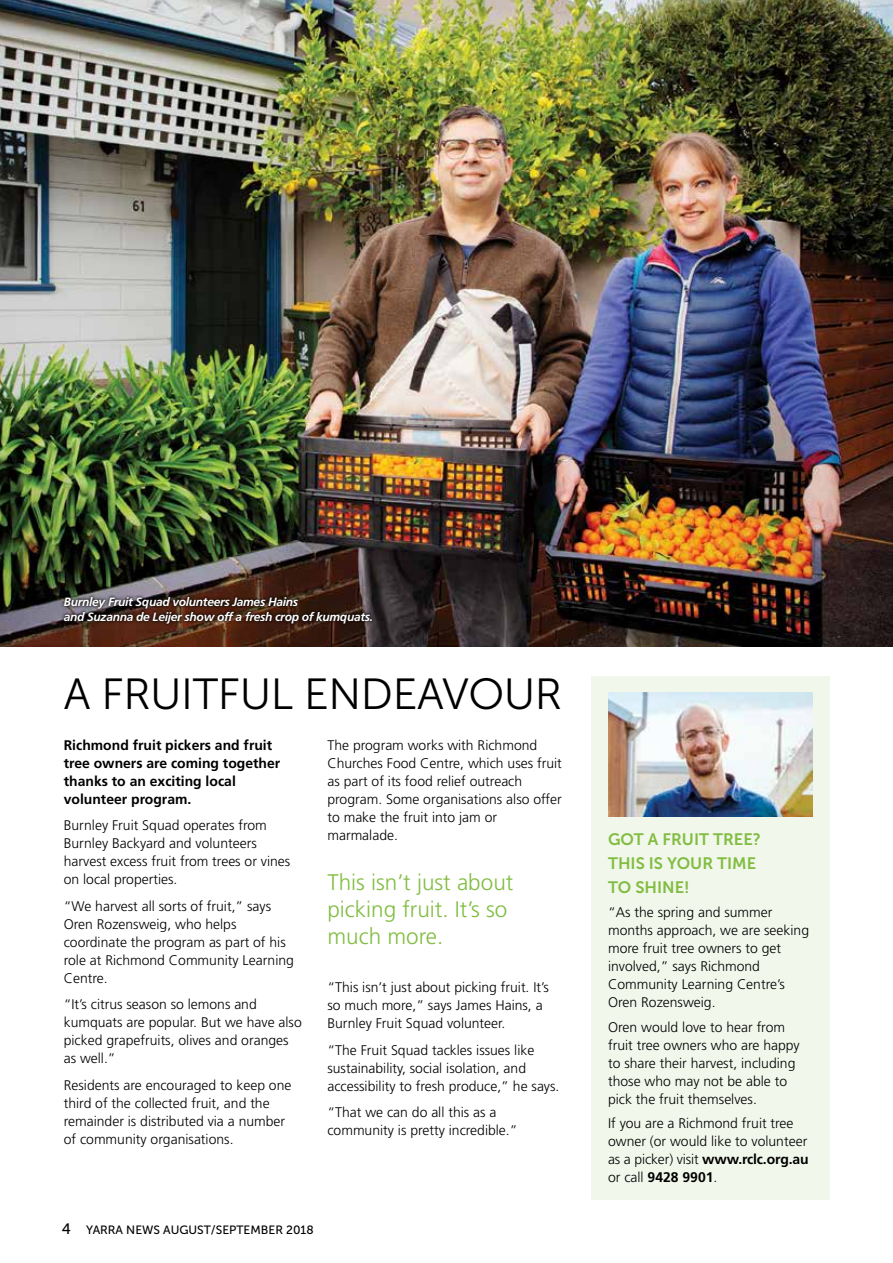
<style>
.page{position:relative;width:893px;height:1263px;background:#fff}
.page>*{position:absolute;margin:0;border:0;box-sizing:border-box;transform-origin:0 0}
.t1{font:43.5px "Museo Sans 300";letter-spacing:-.01em;color:#000}
.t2{font:300 22.5px/27px "Frutiger LT Std";color:#81bd41}
.t3{font:16.5px/24px "Museo Sans 700";color:#81bd41}
.t4{font:300 13.95px/18px "Frutiger LT Std";color:#000}
.t5{font:700 13.95px/18px "Frutiger LT Std";color:#000}
.t6{font:italic 700 12px/15px "Frutiger LT Std";letter-spacing:-.025em;color:#fff}
.t7{font:12px "Museo Sans 500";color:#000}
.s1{font-size:15px}
.s2{font-weight:700}
</style>
<div class="page">
<img style="left:0;top:0;width:893px;height:646px">
<div style="left:61px;top:594px;width:315px;height:33px;background:#000;opacity:.75"></div>
<div style="left:591px;top:676px;width:238px;height:523px;background:#f2f7eb"></div>
<img style="left:608px;top:693px;width:204px;height:123px">
<p class="t6" style="left:64px;top:594px;width:311px">Burnley Fruit Squad volunteers James Hains<br>and Suzanna de Leijer show off a fresh crop of kumquats.</p>
<h1 class="t1" style="left:64px;top:670px;width:500px">A FRUITFUL ENDEAVOUR</h1>
<p class="t5" style="left:64px;top:736px;width:218px">Richmond fruit pickers and fruit tree owners are coming together thanks to an exciting local volunteer program.</p>
<p class="t4" style="left:64px;top:817px;width:228px">Burnley Fruit Squad operates from<br>Burnley Backyard and volunteers harvest excess fruit from trees or vines on local properties.</p>
<p class="t4" style="left:64px;top:897px;width:232px">“We harvest all sorts of fruit,” says<br>Oren Rozensweig, who helps coordinate the program as part of his role at Richmond Community Learning<br>Centre.</p>
<p class="t4" style="left:64px;top:996px;width:239px">“It’s citrus season so lemons and kumquats are popular. But we have also picked grapefruits, olives and oranges as well.”</p>
<p class="t4" style="left:64px;top:1076px;width:229px">Residents are encouraged to keep one third of the collected fruit, and the remainder is distributed via a number of community organisations.</p>
<p class="t4" style="left:327px;top:736px;width:236px">The program works with Richmond<br>Churches Food Centre, which uses fruit as part of its food relief outreach program. Some organisations also offer to make the fruit into jam or marmalade.</p>
<h2 class="t2" style="left:327px;top:869px;width:187px">This isn’t just about picking fruit. It’s so much more.</h2>
<p class="t4" style="left:327px;top:979px;width:223px">“This isn’t just about picking fruit. It’s so much more,” says James Hains, a<br>Burnley Fruit Squad volunteer.</p>
<p class="t4" style="left:327px;top:1041px;width:234px">“The Fruit Squad tackles issues like sustainability, social isolation, and accessibility to fresh produce,” he says.</p>
<p class="t4" style="left:327px;top:1104px;width:192px">“That we can do all this as a community is pretty incredible.”</p>
<p class="t7" style="left:62px;top:1223px;width:253px"><span class="s1">4</span> YARRA NEWS AUGUST/SEPTEMBER 2018</p>
<p class="t3" style="left:608px;top:827px;width:154px">GOT A FRUIT TREE?<br>THIS IS YOUR TIME<br>TO SHINE!</p>
<p class="t4" style="left:608px;top:904px;width:203px">“As the spring and summer months approach, we are seeking more fruit tree owners to get involved,” says Richmond<br>Community Learning Centre’s<br>Oren Rozensweig.</p>
<p class="t4" style="left:608px;top:1018px;width:193px">Oren would love to hear from fruit tree owners who are happy to share their harvest, including those who may not be able to pick the fruit themselves.</p>
<p class="t4" style="left:608px;top:1114px;width:202px">If you are a Richmond fruit tree owner (or would like to volunteer as a picker) visit <span class="s2">www.rclc.org.au </span>or call <span class="s2">9428 9901</span>.</p>
</div>
